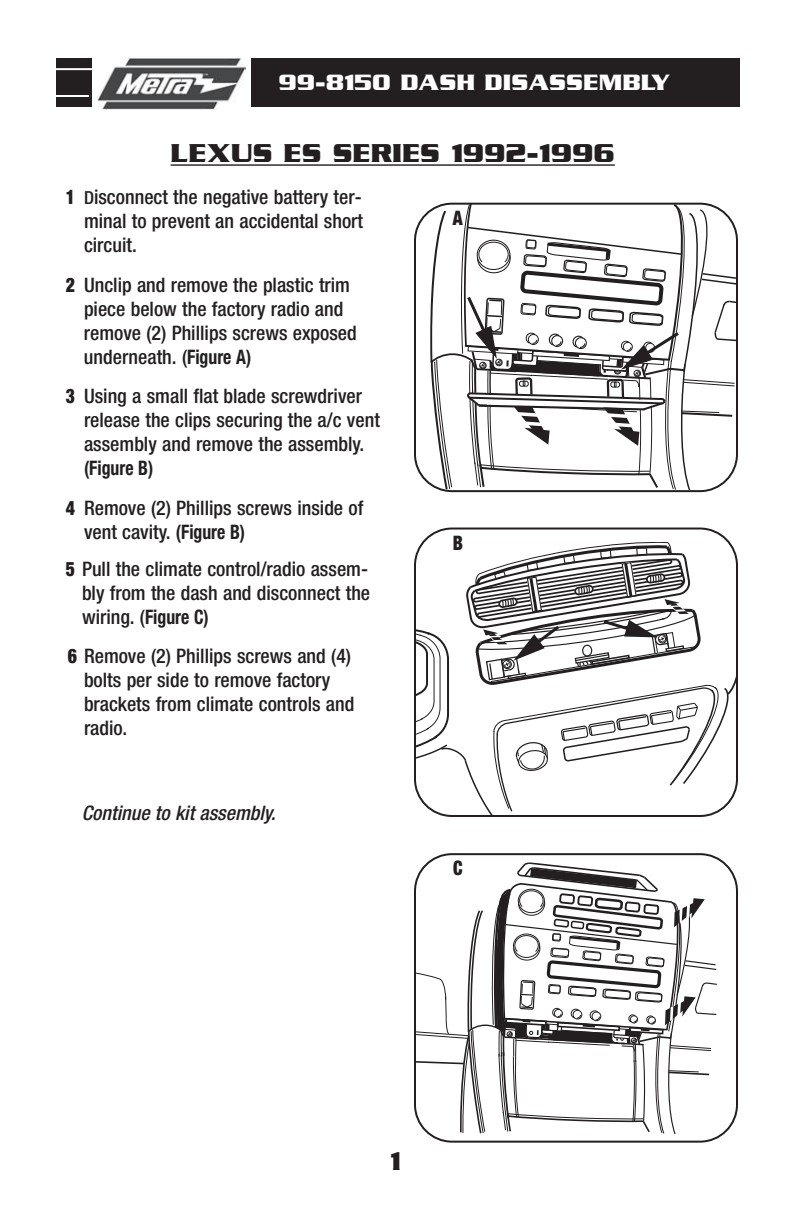
<style>
.page{position:relative;width:792px;height:1224px;background:#fff}
.page>*{position:absolute;margin:0;border:0;box-sizing:border-box;transform-origin:0 0}
.t1{font:700 28px "Serpentine ICG";color:#231f20}
.t2{font:700 28px "Serpentine ICG";color:#231f20;scale:.87 1}
.t3{font:700 24px "Serpentine ICG";color:#fff}
.t4{font:500 condensed 20px/24px "Helvetica Neue";color:#231f20}
.t5{font:italic 500 condensed 20px "Helvetica Neue";color:#231f20}
.t6{font:700 condensed 20px "Helvetica Neue";color:#231f20;scale:.89 1}
.t7{font:900 condensed 20px "Helvetica Neue";color:#231f20;scale:.89 1}
.s1{font-size:18px}
.s2{font-weight:700}
.s3{font-weight:900}
</style>
<div class="page">
<div style="left:56px;top:59px;width:684px;height:48px;background:#231f20"></div>
<div style="left:93px;top:36px;width:158px;height:89px;background:#fff"></div>
<img style="left:97px;top:57px;width:148px;height:53px">
<hr style="left:0;top:95px;width:89px;height:2px;background:#fff">
<hr style="left:0;top:68px;width:92px;height:2px;background:#fff">
<hr style="left:171px;top:164px;width:444px;height:2px;background:#231f20">
<svg style="left:414px;top:203px;width:324px;height:289px"></svg>
<svg style="left:414px;top:528px;width:324px;height:289px"></svg>
<svg style="left:414px;top:853px;width:324px;height:290px"></svg>
<p class="t3" style="left:278px;top:68px;width:394px">99-8150 DASH DISASSEMBLY</p>
<h1 class="t1" style="left:171px;top:137px;width:446px">LEXUS ES SERIES 1992-1996</h1>
<p class="t7" style="left:66px;top:184px;width:12px">1</p>
<p class="t4" style="left:84px;top:184px;width:281px;text-align:justify"><span class="s1">D</span>isconnect the negative battery ter&shy;minal to prevent an accidental short circuit.</p>
<p class="t7" style="left:453px;top:206px;width:13px">A</p>
<p class="t7" style="left:66px;top:272px;width:12px">2</p>
<p class="t4" style="left:84px;top:272px;width:274px">Unclip and remove the plastic trim piece below the factory radio and remove (2) Phillips screws exposed underneath. (<span class="s2">Figure A)</span></p>
<p class="t7" style="left:66px;top:384px;width:12px">3</p>
<p class="t4" style="left:84px;top:384px;width:297px">Using a small flat blade screwdriver release the clips securing the a/c vent assembly and remove the assembly.</p>
<p class="t6" style="left:84px;top:456px;width:79px">(Figure B)</p>
<p class="t7" style="left:66px;top:495px;width:12px">4</p>
<p class="t4" style="left:84px;top:495px;width:281px">Remove (2) Phillips screws inside of vent cavity. <span class="s2">(Figure B)</span></p>
<p class="t7" style="left:453px;top:530px;width:13px">B</p>
<p class="t4" style="left:82px;top:557px;width:290px;text-align:justify;text-indent:-16px"><span class="s3">5</span> Pull the climate control/radio assem&shy;bly from the dash and disconnect the wiring. (<span class="s2">Figure C)</span></p>
<p class="t4" style="left:84px;top:644px;width:272px;text-indent:-16px"><span class="s3">6</span> Remove (2) Phillips screws and (4) bolts per side to remove factory brackets from climate controls and radio.</p>
<p class="t5" style="left:82px;top:801px;width:195px">Continue to kit assembly.</p>
<p class="t7" style="left:453px;top:856px;width:12px">C</p>
<h1 class="t2" style="left:390px;top:1145px;width:13px">1</h1>
</div>
